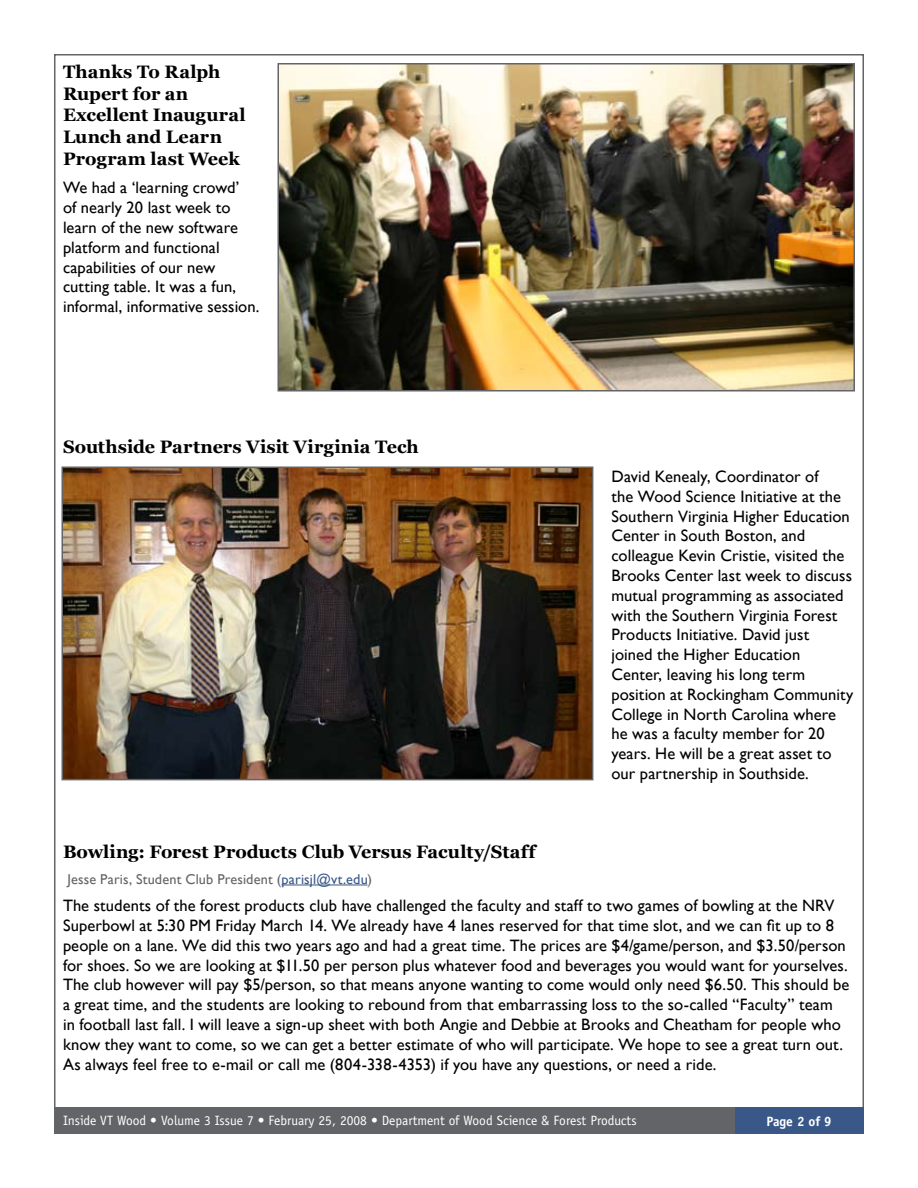
<style>
.page{position:relative;width:918px;height:1188px;background:#fff}
.page>*{position:absolute;margin:0;border:0;box-sizing:border-box;transform-origin:0 0}
.t1{font:700 18px/21.6px "Georgia";letter-spacing:.005em;color:#000}
.t2{font:16.5px/19.8px "Gill Sans";letter-spacing:.005em;color:#000}
.t3{font:14.25px "Gill Sans";letter-spacing:.01em;color:#636467}
.t4{font:13.5px "Officina Sans";color:#fff}
.t5{font:700 13.5px "Officina Sans";letter-spacing:-.01em;color:#fff}
.s1{color:#395888}
</style>
<div class="page">
<hr style="left:282px;top:885px;width:85px;height:1px;background:#395888">
<img style="left:65px;top:469px;width:525px;height:308px">
<div style="left:62px;top:466px;width:531px;height:314px;border:2px solid #636467"></div>
<img style="left:281px;top:66px;width:571px;height:323px">
<div style="left:278px;top:63px;width:577px;height:329px;border:2px solid #636467"></div>
<div style="left:734px;top:1107px;width:130px;height:27px;background:#395888"></div>
<div style="left:54px;top:1107px;width:680px;height:27px;background:#636467"></div>
<p class="t1" style="left:63px;top:61px;width:184px">Thanks To Ralph<br>Rupert for an<br>Excellent Inaugural<br>Lunch and Learn<br>Program last Week</p>
<p class="t2" style="left:63px;top:178px;width:198px">We had a ‘learning crowd’<br>of nearly 20 last week to learn of the new software platform and functional capabilities of our new cutting table. It was a fun, informal, informative session.</p>
<p class="t1" style="left:63px;top:436px;width:357px">Southside Partners Visit Virginia Tech</p>
<p class="t2" style="left:611px;top:466px;width:244px">David Kenealy, Coordinator of<br>the Wood Science Initiative at the<br>Southern Virginia Higher Education<br>Center in South Boston, and colleague Kevin Cristie, visited the<br>Brooks Center last week to discuss mutual programming as associated with the Southern Virginia Forest<br>Products Initiative. David just joined the Higher Education<br>Center, leaving his long term position at Rockingham Community<br>College in North Carolina where he was a faculty member for 20 years. He will be a great asset to our partnership in Southside.</p>
<p class="t1" style="left:63px;top:841px;width:474px">Bowling: Forest Products Club Versus Faculty/Staff</p>
<p class="t3" style="left:68px;top:871px;width:306px">Jesse Paris, Student Club President (<span class="s1">parisjl@vt.edu</span>)</p>
<p class="t2" style="left:63px;top:896px;width:788px">The students of the forest products club have challenged the faculty and staff to two games of bowling at the NRV Superbowl at 5:30 PM Friday March 14. We already have 4 lanes reserved for that time slot, and we can fit up to 8 people on a lane. We did this two years ago and had a great time. The prices are $4/game/person, and $3.50/person for shoes. So we are looking at $11.50 per person plus whatever food and beverages you would want for yourselves.<br>The club however will pay $5/person, so that means anyone wanting to come would only need $6.50. This should be a great time, and the students are looking to rebound from that embarrassing loss to the so-called “Faculty” team<br>in football last fall. I will leave a sign-up sheet with both Angie and Debbie at Brooks and Cheatham for people who know they want to come, so we can get a better estimate of who will participate. We hope to see a great turn out.<br>As always feel free to e-mail or call me (804-338-4353) if you have any questions, or need a ride.</p>
<p class="t4" style="left:63px;top:1112px;width:575px">Inside VT Wood • Volume 3 Issue 7 • February 25, 2008 • Department of Wood Science &amp; Forest Products</p>
<p class="t5" style="left:767px;top:1113px;width:67px">Page 2 of 9</p>
</div>
